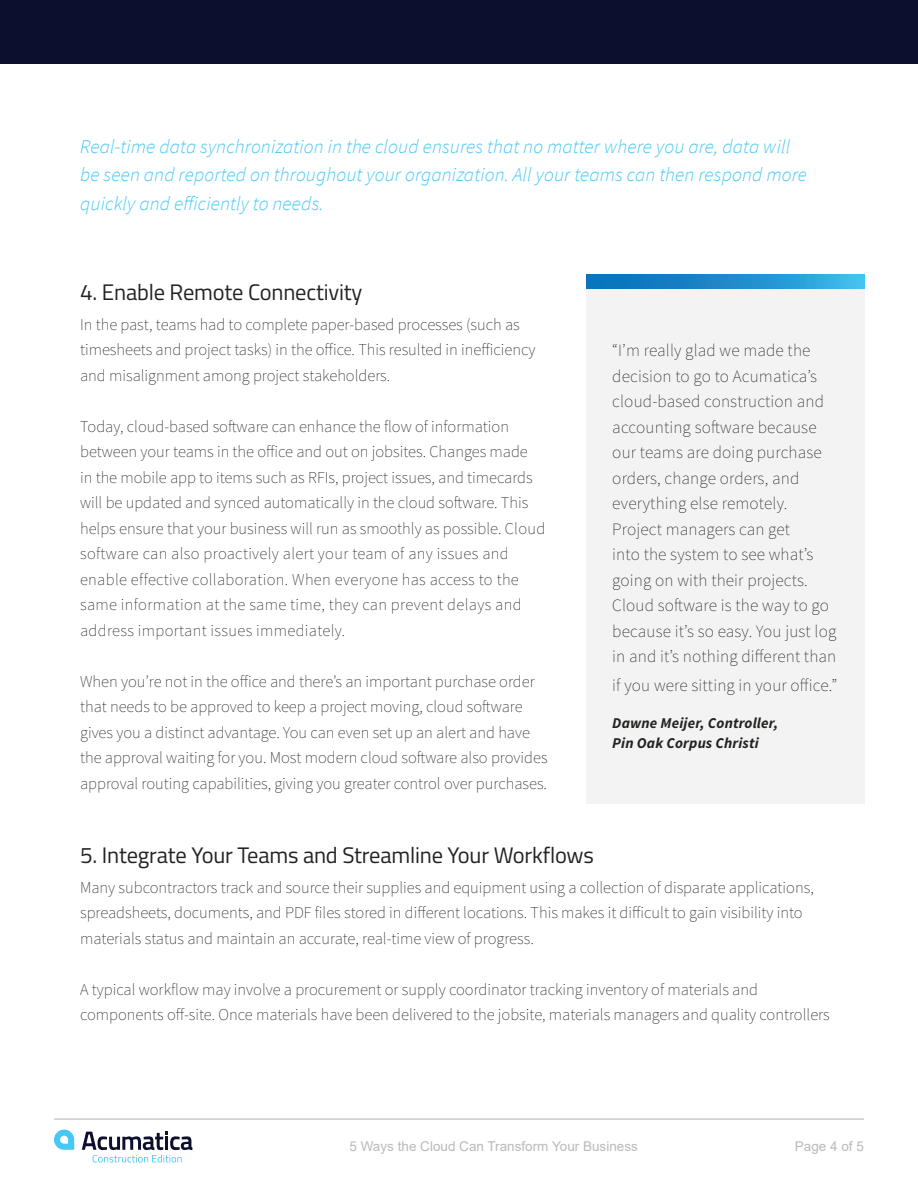
<style>
.page{position:relative;width:918px;height:1188px;background:#fff}
.page>*{position:absolute;margin:0;border:0;box-sizing:border-box;transform-origin:0 0}
.t1{font:22.5px "Titillium Web";letter-spacing:-.01em;color:#242322}
.t2{font:italic 300 19.5px/28.5px "Source Sans Pro";letter-spacing:.005em;color:#45c8f4}
.t3{font:200 17.25px/25.5px "Source Sans Pro";letter-spacing:.01em;color:#242322}
.t4{font:200 16.5px/25.5px "Source Sans Pro";color:#242322}
.t5{font:italic 700 15px/19.5px "Source Sans Pro";letter-spacing:.01em;color:#242322}
.t6{font:13.5px "Arial";color:#bababc}
</style>
<div class="page">
<svg style="left:54px;top:1130px;width:20px;height:20px"></svg>
<svg style="left:82px;top:1131px;width:111px;height:32px"></svg>
<hr style="left:54px;top:1118px;width:810px;height:2px;background:#bababc">
<div style="left:586px;top:288px;width:279px;height:515px;background:#f3f3f3"></div>
<svg style="left:586px;top:274px;width:279px;height:14px;background:#208fcd"></svg>
<div style="left:0;top:0;width:918px;height:63px;background:#0d0f2f"></div>
<p class="t2" style="left:80px;top:132px;width:728px">Real-time data synchronization in the cloud ensures that no matter where you are, data will be seen and reported on throughout your organization. All your teams can then respond more quickly and efficiently to needs.</p>
<p class="t1" style="left:80px;top:275px;width:284px">4. Enable Remote Connectivity</p>
<p class="t4" style="left:80px;top:311px;width:457px">In the past, teams had to complete paper-based processes (such as timesheets and project tasks) in the office. This resulted in inefficiency and misalignment among project stakeholders.</p>
<p class="t4" style="left:80px;top:413px;width:467px">Today, cloud-based software can enhance the flow of information between your teams in the office and out on jobsites. Changes made<br>in the mobile app to items such as RFIs, project issues, and timecards will be updated and synced automatically in the cloud software. This helps ensure that your business will run as smoothly as possible. Cloud software can also proactively alert your team of any issues and enable effective collaboration. When everyone has access to the same information at the same time, they can prevent delays and address important issues immediately.</p>
<p class="t4" style="left:80px;top:668px;width:469px">When you’re not in the office and there’s an important purchase order that needs to be approved to keep a project moving, cloud software gives you a distinct advantage. You can even set up an alert and have the approval waiting for you. Most modern cloud software also provides approval routing capabilities, giving you greater control over purchases.</p>
<p class="t3" style="left:612px;top:338px;width:226px">“I’m really glad we made the decision to go to Acumatica’s cloud-based construction and accounting software because our teams are doing purchase orders, change orders, and everything else remotely.<br>Project managers can get<br>into the system to see what’s going on with their projects.<br>Cloud software is the way to go because it’s so easy. You just log in and it’s nothing different than</p>
<p class="t3" style="left:612px;top:673px;width:226px">if you were sitting in your office.”</p>
<p class="t5" style="left:612px;top:714px;width:167px">Dawne Meijer, Controller,<br>Pin Oak Corpus Christi</p>
<p class="t1" style="left:80px;top:838px;width:515px">5. Integrate Your Teams and Streamline Your Workflows</p>
<p class="t4" style="left:80px;top:874px;width:735px">Many subcontractors track and source their supplies and equipment using a collection of disparate applications, spreadsheets, documents, and PDF files stored in different locations. This makes it difficult to gain visibility into materials status and maintain an accurate, real-time view of progress.</p>
<p class="t4" style="left:80px;top:976px;width:751px">A typical workflow may involve a procurement or supply coordinator tracking inventory of materials and components off-site. Once materials have been delivered to the jobsite, materials managers and quality controllers</p>
<p class="t6" style="left:349px;top:1137px;width:290px">5 Ways the Cloud Can Transform Your Business</p>
<p class="t6" style="left:795px;top:1137px;width:71px">Page 4 of 5</p>
</div>
